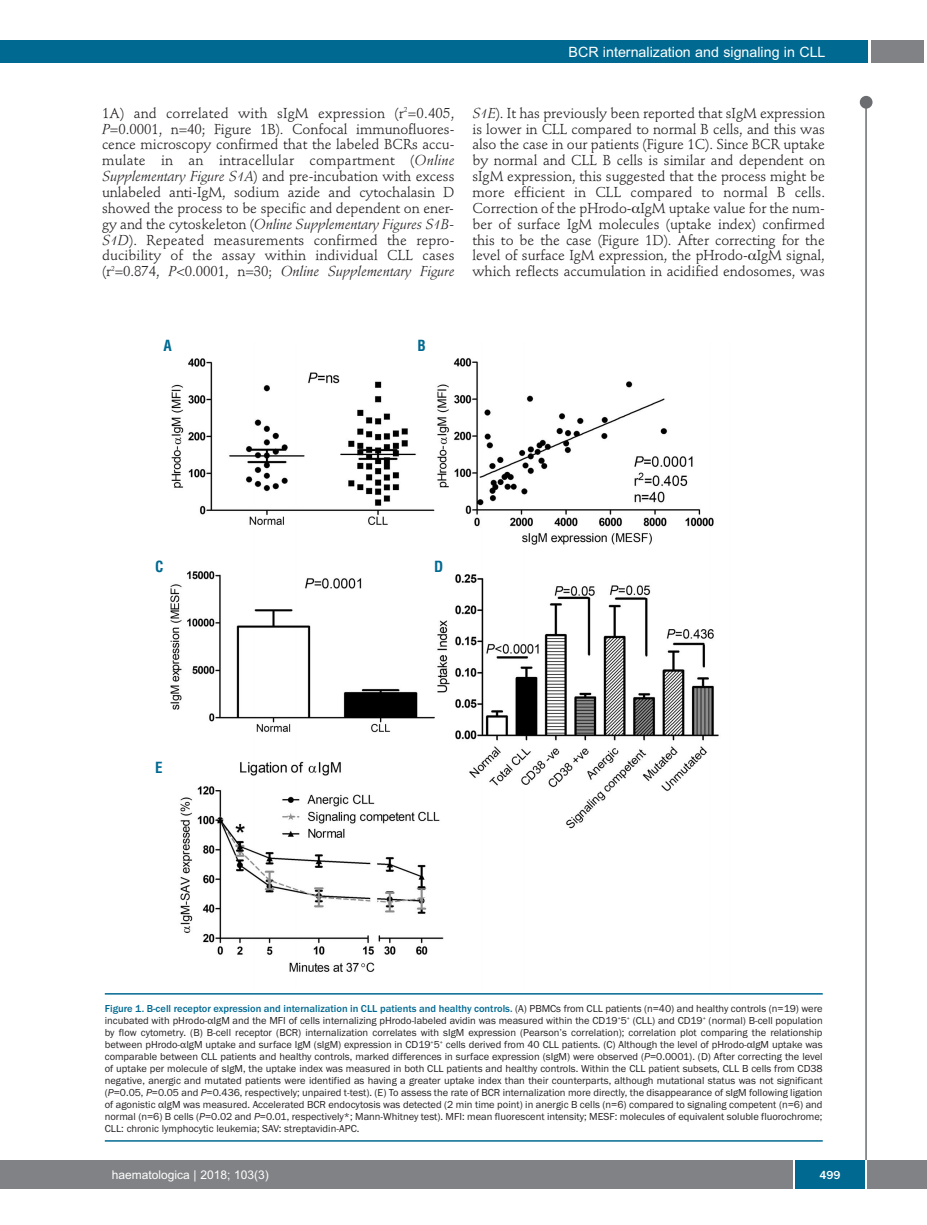
<style>
.page{position:relative;width:927px;height:1225px;background:#fff}
.page>*{position:absolute;margin:0;border:0;box-sizing:border-box;transform-origin:0 0}
.t1{font:700 condensed 15px "Helvetica";color:#006991}
.t2{font:14.25px/15.9px "Stempel Schneidler";color:#231f20;text-align:justify}
.t3{font:14.25px "Arial";color:#fff}
.t4{font:12px "Arial";color:#fff}
.t5{font:500 12px "Franklin Gothic";color:#fff}
.t6{font:10.5px/12px "Franklin Gothic";color:#231f20;text-align:justify}
.s1{font-style:italic}
.s2{font-weight:500;color:#006991}
</style>
<div class="page">
<div style="left:860px;top:96px;width:12px;height:13px;background:#6c6d70;border-radius:50%"></div>
<hr style="left:865px;top:98px;width:2px;height:1062px;background:#6c6d70">
<div style="left:871px;top:40px;width:52px;height:22px;background:#808285"></div>
<div style="left:18px;top:40px;width:849px;height:22px;background:#006991"></div>
<div style="left:17px;top:1160px;width:910px;height:28px;background:#808285"></div>
<div style="left:795px;top:1160px;width:70px;height:28px;background:#006991"></div>
<hr style="left:793px;top:1160px;width:2px;height:28px;background:#fff">
<hr style="left:865px;top:1160px;width:2px;height:28px;background:#fff">
<div style="left:0;top:40px;width:19px;height:22px;background:#006991"></div>
<div style="left:0;top:1160px;width:18px;height:28px;background:#808285"></div>
<img style="left:170px;top:358px;width:549px;height:614px">
<hr style="left:105px;top:993px;width:718px;height:1px;background:#006991">
<hr style="left:105px;top:1140px;width:718px;height:1px;background:#006991">
<h2 class="t3" style="left:569px;top:44px;width:259px">BCR internalization and signaling in CLL</h2>
<p class="t2" style="left:102px;top:106px;width:354px">1A) and correlated with sIgM expression (r<sup>2</sup>=0.405, <span class="s1">P</span>=0.0001, n=40; Figure 1B). Confocal immunofluores&shy;cence microscopy confirmed that the labeled BCRs accu&shy;mulate in an intracellular compartment (<span class="s1">Online Supplementary Figure S1A</span>) and pre-incubation with excess unlabeled anti-IgM, sodium azide and cytochalasin D showed the process to be specific and dependent on ener&shy;gy and the cytoskeleton (<span class="s1">Online Supplementary Figures S1B-S1D</span>). Repeated measurements confirmed the repro&shy;ducibility of the assay within individual CLL cases (r<sup>2</sup>=0.874, <span class="s1">P</span>&lt;0.0001, n=30; <span class="s1">Online Supplementary Figure</span></p>
<p class="t2" style="left:472px;top:106px;width:354px"><span class="s1">S1E</span>). It has previously been reported that sIgM expression is lower in CLL compared to normal B cells, and this was also the case in our patients (Figure 1C). Since BCR uptake by normal and CLL B cells is similar and dependent on sIgM expression, this suggested that the process might be more efficient in CLL compared to normal B cells.<br>Correction of the pHrodo- IgM uptake value for the num&shy;ber of surface IgM molecules (uptake index) confirmed this to be the case (Figure 1D). After correcting for the level of surface IgM expression, the pHrodo- IgM signal, which reflects accumulation in acidified endosomes, was</p>
<h1 class="t1" style="left:164px;top:337px;width:10px">A</h1>
<h1 class="t1" style="left:417px;top:337px;width:10px">B</h1>
<h1 class="t1" style="left:155px;top:557px;width:10px">C</h1>
<h1 class="t1" style="left:434px;top:557px;width:11px">D</h1>
<h1 class="t1" style="left:155px;top:759px;width:9px">E</h1>
<p class="t6" style="left:105px;top:1002px;width:719px"><span class="s2">Figure 1. B-cell receptor expression and internalization in CLL patients and healthy controls.</span> (A) PBMCs from CLL patients (n=40) and healthy controls (n=19) were incubated with pHrodo-αIgM and the MFI of cells internalizing pHrodo-labeled avidin was measured within the CD19<sup>+</sup>5<sup>+</sup> (CLL) and CD19<sup>+</sup> (normal) B-cell population by flow cytometry. (B) B-cell receptor (BCR) internalization correlates with sIgM expression (Pearson’s correlation); correlation plot comparing the relationship between pHrodo-αIgM uptake and surface IgM (sIgM) expression in CD19<sup>+</sup>5<sup>+</sup> cells derived from 40 CLL patients. (C) Although the level of pHrodo-αIgM uptake was comparable between CLL patients and healthy controls, marked differences in surface expression (sIgM) were observed (<span class="s1">P</span>=0.0001). (D) After correcting the level of uptake per molecule of sIgM, the uptake index was measured in both CLL patients and healthy controls. Within the CLL patient subsets, CLL B cells from CD38 negative, anergic and mutated patients were identified as having a greater uptake index than their counterparts, although mutational status was not significant (<span class="s1">P</span>=0.05, <span class="s1">P</span>=0.05 and <span class="s1">P</span>=0.436, respectively; unpaired t-test). (E) To assess the rate of BCR internalization more directly, the disappearance of sIgM following ligation of agonistic αIgM was measured. Accelerated BCR endocytosis was detected (2 min time point) in anergic B cells (n=6) compared to signaling competent (n=6) and normal (n=6) B cells (<span class="s1">P</span>=0.02 and <span class="s1">P</span>=0.01, respectively*; Mann-Whitney test). MFI: mean fluorescent intensity; MESF: molecules of equivalent soluble fluorochrome; CLL: chronic lymphocytic leukemia; SAV: streptavidin-APC.</p>
<p class="t4" style="left:112px;top:1167px;width:158px">haematologica | 2018; 103(3)</p>
<p class="t5" style="left:819px;top:1167px;width:23px">499</p>
</div>
